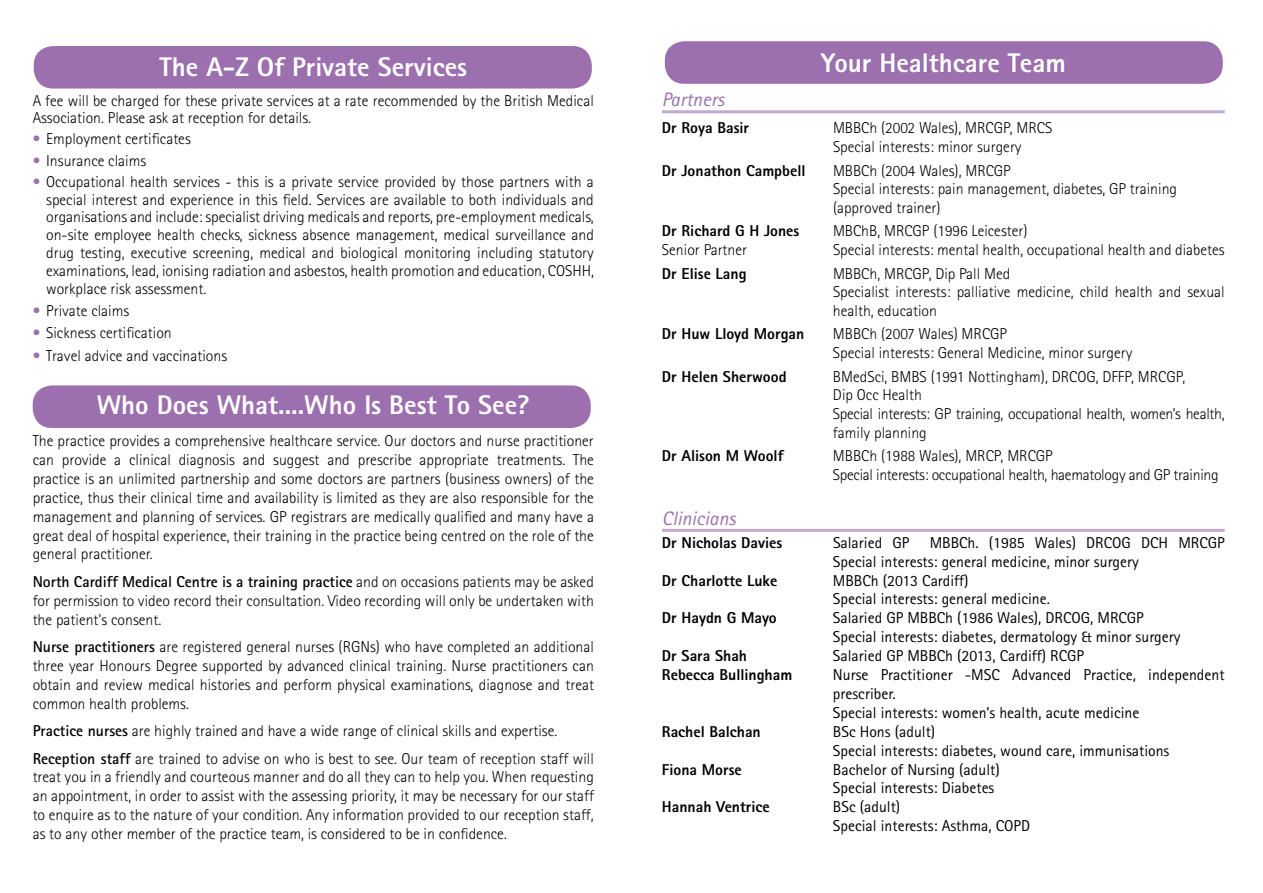
<style>
.page{position:relative;width:1263px;height:893px;background:#fff}
.page>*{position:absolute;margin:0;border:0;box-sizing:border-box;transform-origin:0 0}
.t1{font:800 27px "Rotis Sans Serif";color:#fff}
.t2{font:italic 19.5px "Rotis Sans Serif";color:#9c6fae}
.t3{font:300 15.75px/18.9px "Rotis Sans Serif";color:#000}
.t4{font:15.75px/18.9px "Rotis Sans Serif";color:#000}
.t5{font:800 15.75px "Rotis Sans Serif";color:#000}
.t6{font:300 15.75px/18.9px "Rotis Sans Serif";letter-spacing:-.02em;color:#000}
.s1{color:#9c6fae}
.s2{font-weight:700}
</style>
<div class="page">
<div style="left:33px;top:385px;width:558px;height:43px;background:#9c6fae;border-radius:20px"></div>
<div style="left:34px;top:46px;width:558px;height:43px;background:#9c6fae;border-radius:20px"></div>
<div style="left:665px;top:41px;width:558px;height:43px;background:#9c6fae;border-radius:20px"></div>
<hr style="left:662px;top:110px;width:563px;height:3px;background:#c4a9ce">
<hr style="left:662px;top:529px;width:563px;height:3px;background:#c4a9ce">
<h1 class="t1" style="left:159px;top:49px;width:309px">The A-Z Of Private Services</h1>
<p class="t3" style="left:33px;top:92px;width:563px;line-height:17.2px">A fee will be charged for these private services at a rate recommended by the British Medical<br>Association. Please ask at reception for details.</p>
<p class="t3" style="left:33px;top:130px;width:160px"><span class="s1">•</span> Employment certificates</p>
<p class="t3" style="left:33px;top:151px;width:115px"><span class="s1">•</span> Insurance claims</p>
<p class="t3" style="left:46px;top:173px;width:549px;line-height:17.7px;text-align:justify;text-indent:-13px"><span class="s1">•</span> Occupational health services - this is a private service provided by those partners with a special interest and experience in this field. Services are available to both individuals and organisations and include: specialist driving medicals and reports, pre-employment medicals, on-site employee health checks, sickness absence management, medical surveillance and drug testing, executive screening, medical and biological monitoring including statutory examinations, lead, ionising radiation and asbestos, health promotion and education, COSHH, workplace risk assessment.</p>
<p class="t3" style="left:33px;top:301px;width:98px"><span class="s1">•</span> Private claims</p>
<p class="t3" style="left:33px;top:324px;width:141px"><span class="s1">•</span> Sickness certification</p>
<p class="t3" style="left:33px;top:346px;width:196px"><span class="s1">•</span> Travel advice and vaccinations</p>
<h1 class="t1" style="left:97px;top:388px;width:434px">Who Does What....Who Is Best To See?</h1>
<p class="t3" style="left:33px;top:431px;width:563px;text-align:justify">The practice provides a comprehensive healthcare service. Our doctors and nurse practitioner can provide a clinical diagnosis and suggest and prescribe appropriate treatments. The practice is an unlimited partnership and some doctors are partners (business owners) of the practice, thus their clinical time and availability is limited as they are also responsible for the management and planning of services. GP registrars are medically qualified and many have a great deal of hospital experience, their training in the practice being centred on the role of the general practitioner.</p>
<p class="t3" style="left:33px;top:572px;width:563px;text-align:justify"><span class="s2">North Cardiff Medical Centre is a training practice</span> and on occasions patients may be asked for permission to video record their consultation. Video recording will only be undertaken with the patient's consent.</p>
<p class="t3" style="left:33px;top:637px;width:563px;text-align:justify"><span class="s2">Nurse practitioners</span> are registered general nurses (RGNs) who have completed an additional three year Honours Degree supported by advanced clinical training. Nurse practitioners can obtain and review medical histories and perform physical examinations, diagnose and treat common health problems.</p>
<p class="t3" style="left:33px;top:717px;width:563px;line-height:27.5px"><span class="s2">Practice nurses</span> are highly trained and have a wide range of clinical skills and expertise.<br><span class="s2">Reception staff</span> are trained to advise on who is best to see. Our team of reception staff will</p>
<p class="t3" style="left:33px;top:768px;width:563px;text-align:justify">treat you in a friendly and courteous manner and do all they can to help you. When requesting an appointment, in order to assist with the assessing priority, it may be necessary for our staff to enquire as to the nature of your condition. Any information provided to our reception staff, as to any other member of the practice team, is considered to be in confidence.</p>
<h1 class="t1" style="left:821px;top:46px;width:246px">Your Healthcare Team</h1>
<p class="t2" style="left:662px;top:88px;width:64px">Partners</p>
<p class="t5" style="left:662px;top:118px;width:89px">Dr Roya Basir</p>
<p class="t3" style="left:833px;top:119px;width:221px">MBBCh (2002 Wales), MRCGP, MRCS<br>Special interests: minor surgery</p>
<p class="t5" style="left:662px;top:160px;width:145px">Dr Jonathon Campbell</p>
<p class="t3" style="left:833px;top:161px;width:346px">MBBCh (2004 Wales), MRCGP<br>Special interests: pain management, diabetes, GP training (approved trainer)</p>
<p class="t5" style="left:662px;top:221px;width:139px">Dr Richard G H Jones</p>
<p class="t3" style="left:833px;top:222px;width:196px">MBChB, MRCGP (1996 Leicester)</p>
<p class="t3" style="left:662px;top:241px;width:87px">Senior Partner</p>
<p class="t3" style="left:833px;top:241px;width:393px">Special interests: mental health, occupational health and diabetes</p>
<p class="t5" style="left:662px;top:263px;width:86px">Dr Elise Lang</p>
<p class="t3" style="left:833px;top:264px;width:393px">MBBCh, MRCGP, Dip Pall Med<br>Specialist interests: palliative medicine, child health and sexual health, education</p>
<p class="t5" style="left:662px;top:324px;width:144px">Dr Huw Lloyd Morgan</p>
<p class="t3" style="left:833px;top:325px;width:301px">MBBCh (2007 Wales) MRCGP<br>Special interests: General Medicine, minor surgery</p>
<p class="t5" style="left:662px;top:366px;width:126px">Dr Helen Sherwood</p>
<p class="t3" style="left:833px;top:367px;width:393px">BMedSci, BMBS (1991 Nottingham), DRCOG, DFFP, MRCGP,<br>Dip Occ Health<br>Special interests: GP training, occupational health, women’s health, family planning</p>
<p class="t5" style="left:662px;top:446px;width:123px">Dr Alison M Woolf</p>
<p class="t6" style="left:833px;top:447px;width:387px">MBBCh (1988 Wales), MRCP, MRCGP<br>Special interests: occupational health, haematology and GP training</p>
<p class="t2" style="left:662px;top:506px;width:75px">Clinicians</p>
<p class="t5" style="left:662px;top:532px;width:122px">Dr Nicholas Davies</p>
<p class="t4" style="left:833px;top:533px;width:78px">Salaried GP</p>
<p class="t4" style="left:833px;top:533px;width:393px;text-indent:97px">MBBCh. (1985 Wales) DRCOG DCH MRCGP<br>Special interests: general medicine, minor surgery</p>
<p class="t5" style="left:662px;top:570px;width:117px">Dr Charlotte Luke</p>
<p class="t4" style="left:833px;top:571px;width:218px">MBBCh (2013 Cardiff)<br>Special interests: general medicine.</p>
<p class="t5" style="left:662px;top:608px;width:116px">Dr Haydn G Mayo</p>
<p class="t4" style="left:833px;top:608px;width:349px">Salaried GP MBBCh (1986 Wales), DRCOG, MRCGP<br>Special interests: diabetes, dermatology &amp; minor surgery</p>
<p class="t5" style="left:662px;top:646px;width:87px">Dr Sara Shah</p>
<p class="t4" style="left:833px;top:646px;width:253px">Salaried GP MBBCh (2013, Cardiff) RCGP</p>
<p class="t5" style="left:662px;top:665px;width:132px">Rebecca Bullingham</p>
<p class="t4" style="left:833px;top:665px;width:393px">Nurse Practitioner -MSC Advanced Practice, independent prescriber.<br>Special interests: women’s health, acute medicine</p>
<p class="t5" style="left:662px;top:721px;width:100px">Rachel Balchan</p>
<p class="t4" style="left:833px;top:722px;width:338px">BSc Hons (adult)<br>Special interests: diabetes, wound care, immunisations</p>
<p class="t5" style="left:662px;top:759px;width:81px">Fiona Morse</p>
<p class="t4" style="left:833px;top:760px;width:168px">Bachelor of Nursing (adult)<br>Special interests: Diabetes</p>
<p class="t5" style="left:662px;top:797px;width:109px">Hannah Ventrice</p>
<p class="t4" style="left:833px;top:797px;width:199px">BSc (adult)<br>Special interests: Asthma, COPD</p>
</div>
